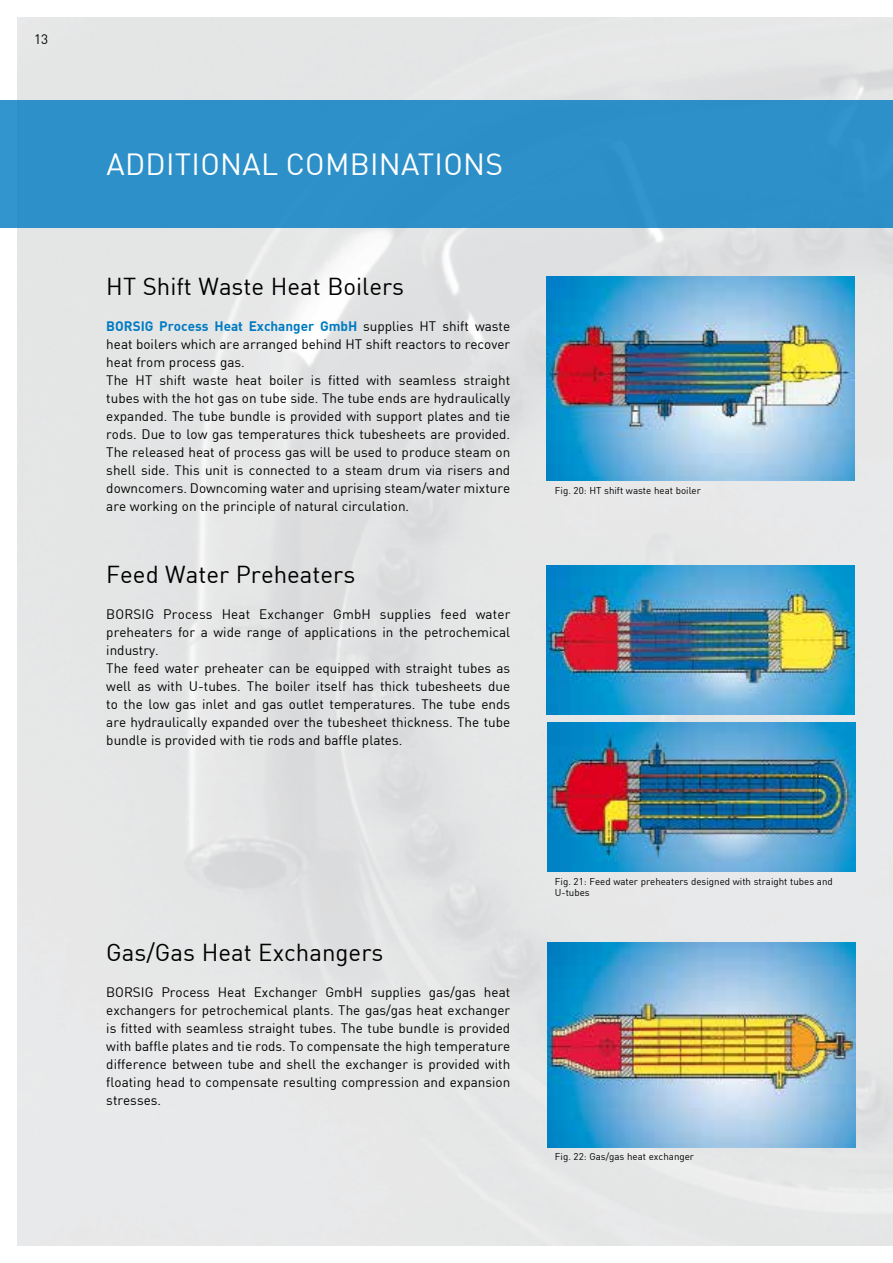
<style>
.page{position:relative;width:893px;height:1263px;background:#fff}
.page>*{position:absolute;margin:0;border:0;box-sizing:border-box;transform-origin:0 0}
.t1{font:30px "DIN Pro";letter-spacing:.01em;color:#fff}
.t2{font:24px "DIN Pro";color:#000}
.t3{font:13.5px/18px "DIN Pro";color:#000}
.t4{font:9.75px/11.7px "DIN Pro";color:#000}
.s1{font-weight:700;color:#007bc2}
</style>
<div class="page">
<img style="left:17px;top:17px;width:876px;height:1229px">
<div style="left:0;top:100px;width:893px;height:127px;background:#2d90c9"></div>
<img style="left:546px;top:276px;width:309px;height:204px">
<img style="left:546px;top:566px;width:309px;height:148px">
<img style="left:547px;top:723px;width:309px;height:149px">
<img style="left:547px;top:943px;width:309px;height:204px">
<p class="t3" style="left:34px;top:30px;width:16px">13</p>
<h1 class="t1" style="left:106px;top:141px;width:398px">ADDITIONAL COMBINATIONS</h1>
<h2 class="t2" style="left:106px;top:268px;width:299px">HT Shift Waste Heat Boilers</h2>
<p class="t3" style="left:106px;top:316px;width:405px"><span class="s1">BORSIG Process Heat Exchanger GmbH</span> supplies HT shift waste heat boilers which are arranged behind HT shift reactors to recover heat from process gas.<br>The HT shift waste heat boiler is fitted with seamless straight tubes with the hot gas on tube side. The tube ends are hydraulically expanded. The tube bundle is provided with support plates and tie rods. Due to low gas temperatures thick tubesheets are provided.<br>The released heat of process gas will be used to produce steam on shell side. This unit is connected to a steam drum via risers and downcomers. Downcoming water and uprising steam/water mixture are working on the principle of natural circulation.</p>
<h2 class="t2" style="left:106px;top:556px;width:250px">Feed Water Preheaters</h2>
<p class="t3" style="left:106px;top:604px;width:406px">BORSIG Process Heat Exchanger GmbH supplies feed water preheaters for a wide range of applications in the petrochemical industry.<br>The feed water preheater can be equipped with straight tubes as well as with U-tubes. The boiler itself has thick tubesheets due to the low gas inlet and gas outlet temperatures. The tube ends are hydraulically expanded over the tubesheet thickness. The tube bundle is provided with tie rods and baffle plates.</p>
<p class="t4" style="left:555px;top:484px;width:147px">Fig. 20: HT shift waste heat boiler</p>
<h2 class="t2" style="left:106px;top:934px;width:279px">Gas/Gas Heat Exchangers</h2>
<p class="t3" style="left:106px;top:982px;width:405px;text-align:justify">BORSIG Process Heat Exchanger GmbH supplies gas/gas heat exchangers for petrochemical plants. The gas/gas heat exchanger is fitted with seamless straight tubes. The tube bundle is provided with baffle plates and tie rods. To compensate the high temperature difference between tube and shell the exchanger is provided with floating head to compensate resulting compression and expansion stresses.</p>
<p class="t4" style="left:555px;top:874px;width:279px">Fig. 21: Feed water preheaters designed with straight tubes and<br>U-tubes</p>
<p class="t4" style="left:555px;top:1150px;width:141px">Fig. 22: Gas/gas heat exchanger</p>
</div>
